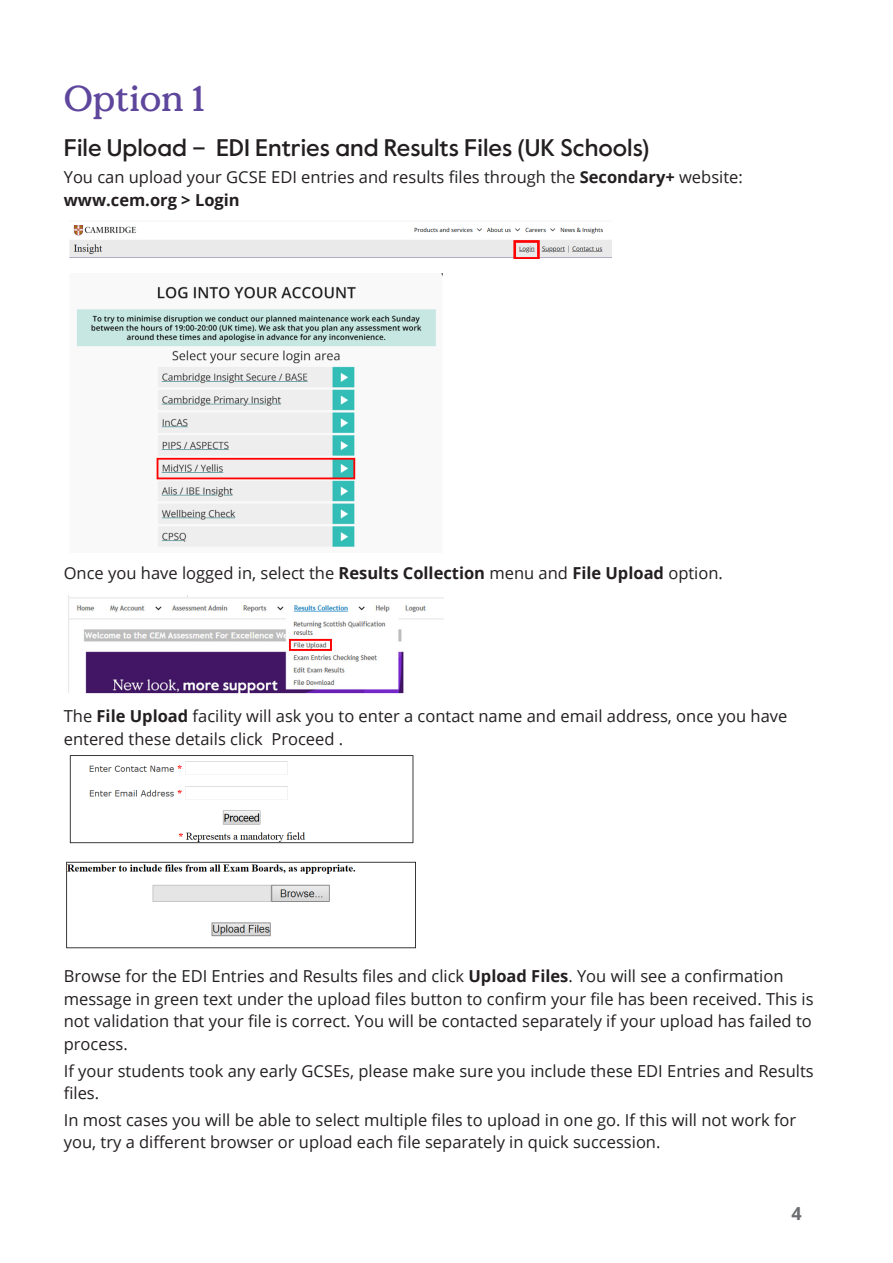
<style>
.page{position:relative;width:893px;height:1263px;background:#fff}
.page>*{position:absolute;margin:0;border:0;box-sizing:border-box;transform-origin:0 0}
.Section_Headings{font:500 36px "Value Serif Pro";color:#5e469c}
.Subheadings{font:500 24px "Value Sans Pro";color:#231f20}
.t1{font:700 18px "Open Sans";color:#6c6d70}
.Body_Text{font:16.5px/22.5px "Open Sans";color:#231f20}
.s1{font-weight:700}
</style>
<div class="page">
<img style="left:69px;top:225px;width:543px;height:33px">
<img style="left:77px;top:273px;width:366px;height:274px">
<img style="left:68px;top:595px;width:376px;height:99px">
<img style="left:69px;top:755px;width:345px;height:89px">
<img style="left:66px;top:861px;width:350px;height:88px">
<p class="Section_Headings" style="left:64px;top:77px;width:142px">Option 1</p>
<p class="Subheadings" style="left:64px;top:134px;width:587px">File Upload – EDI Entries and Results Files (UK Schools)</p>
<p class="Body_Text" style="left:64px;top:166px;width:681px">You can upload your GCSE EDI entries and results files through the <span class="s1">Secondary+</span> website: <span class="s1">www.cem.org &gt; Login</span></p>
<p class="Body_Text" style="left:64px;top:561px;width:661px">Once you have logged in, select the <span class="s1">Results Collection</span> menu and <span class="s1">File Upload</span> option.</p>
<p class="Body_Text" style="left:64px;top:704px;width:725px">The <span class="s1">File Upload</span> facility will ask you to enter a contact name and email address, once you have entered these details click Proceed .</p>
<p class="Body_Text" style="left:64px;top:965px;width:751px">Browse for the EDI Entries and Results files and click <span class="s1">Upload Files</span>. You will see a confirmation message in green text under the upload files button to confirm your file has been received. This is not validation that your file is correct. You will be contacted separately if your upload has failed to process.</p>
<p class="Body_Text" style="left:64px;top:1059px;width:751px">If your students took any early GCSEs, please make sure you include these EDI Entries and Results files.</p>
<p class="Body_Text" style="left:64px;top:1108px;width:734px">In most cases you will be able to select multiple files to upload in one go. If this will not work for you, try a different browser or upload each file separately in quick succession.</p>
<p class="t1" style="left:792px;top:1201px;width:12px">4</p>
</div>
